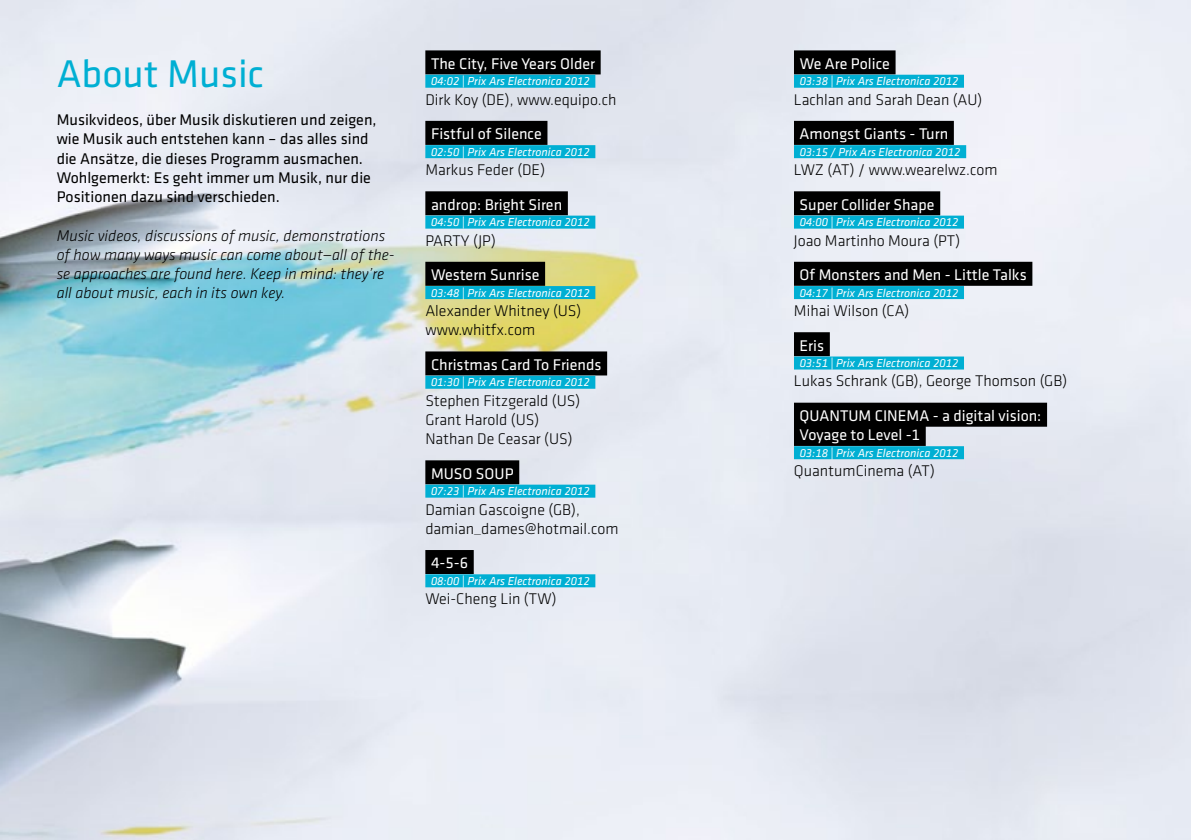
<style>
.page{position:relative;width:1191px;height:840px;background:#fff}
.page>*{position:absolute;margin:0;border:0;box-sizing:border-box;transform-origin:0 0}
.t1{font:40px "Klavika";color:#00afd3}
.t2{font:300 16px/19.2px "Klavika";color:#000}
.t3{font:16px/19.2px "Klavika";color:#fff}
.t4{font:16px/19.2px "Klavika";color:#000}
.t5{font:italic 300 16px/19.2px "Klavika";color:#000}
.t6{font:italic 12px "Klavika";color:#fff}
</style>
<div class="page">
<img style="left:0;top:0;width:1191px;height:839px">
<div style="left:425px;top:50px;width:175px;height:24px;background:#000"></div>
<div style="left:425px;top:75px;width:170px;height:13px;background:#00afd3"></div>
<div style="left:425px;top:121px;width:122px;height:24px;background:#000"></div>
<div style="left:425px;top:145px;width:170px;height:13px;background:#00afd3"></div>
<div style="left:425px;top:191px;width:143px;height:24px;background:#000"></div>
<div style="left:425px;top:215px;width:170px;height:13px;background:#00afd3"></div>
<div style="left:425px;top:261px;width:120px;height:24px;background:#000"></div>
<div style="left:425px;top:286px;width:170px;height:13px;background:#00afd3"></div>
<div style="left:425px;top:351px;width:182px;height:24px;background:#000"></div>
<div style="left:425px;top:375px;width:170px;height:13px;background:#00afd3"></div>
<div style="left:425px;top:460px;width:94px;height:24px;background:#000"></div>
<div style="left:425px;top:484px;width:170px;height:13px;background:#00afd3"></div>
<div style="left:425px;top:549px;width:49px;height:24px;background:#000"></div>
<div style="left:425px;top:574px;width:170px;height:13px;background:#00afd3"></div>
<div style="left:794px;top:50px;width:101px;height:24px;background:#000"></div>
<div style="left:794px;top:75px;width:170px;height:13px;background:#00afd3"></div>
<div style="left:794px;top:121px;width:160px;height:24px;background:#000"></div>
<div style="left:794px;top:145px;width:172px;height:13px;background:#00afd3"></div>
<div style="left:794px;top:191px;width:146px;height:24px;background:#000"></div>
<div style="left:794px;top:215px;width:170px;height:13px;background:#00afd3"></div>
<div style="left:794px;top:261px;width:238px;height:24px;background:#000"></div>
<div style="left:794px;top:286px;width:170px;height:13px;background:#00afd3"></div>
<div style="left:794px;top:332px;width:36px;height:24px;background:#000"></div>
<div style="left:794px;top:356px;width:170px;height:13px;background:#00afd3"></div>
<div style="left:794px;top:402px;width:253px;height:24px;background:#000"></div>
<div style="left:794px;top:421px;width:131px;height:24px;background:#000"></div>
<div style="left:794px;top:446px;width:170px;height:13px;background:#00afd3"></div>
<h1 class="t1" style="left:57px;top:52px;width:209px">About Music</h1>
<h2 class="t4" style="left:57px;top:110px;width:321px">Musikvideos, über Musik diskutieren und zeigen, wie Musik auch entstehen kann – das alles sind die Ansätze, die dieses Programm ausmachen.<br>Wohlgemerkt: Es geht immer um Musik, nur die Positionen dazu sind verschieden.</h2>
<h2 class="t5" style="left:57px;top:226px;width:339px">Music videos, discussions of music, demonstrations of how many ways music can come about—all of the&shy;se approaches are found here. Keep in mind: they’re all about music, each in its own key.</h2>
<h2 class="t3" style="left:431px;top:54px;width:165px">The City, Five Years Older</h2>
<p class="t6" style="left:431px;top:75px;width:160px">04:02 | Prix Ars Electronica 2012</p>
<h2 class="t2" style="left:425px;top:90px;width:193px">Dirk Koy (DE), www.equipo.ch</h2>
<h2 class="t3" style="left:431px;top:124px;width:112px">Fistful of Silence</h2>
<p class="t6" style="left:431px;top:145px;width:160px">02:50 | Prix Ars Electronica 2012</p>
<h2 class="t2" style="left:425px;top:160px;width:121px">Markus Feder (DE)</h2>
<h2 class="t3" style="left:431px;top:195px;width:133px">androp: Bright Siren</h2>
<p class="t6" style="left:431px;top:216px;width:160px">04:50 | Prix Ars Electronica 2012</p>
<h2 class="t2" style="left:425px;top:231px;width:72px">PARTY (JP)</h2>
<h2 class="t3" style="left:431px;top:265px;width:110px">Western Sunrise</h2>
<p class="t6" style="left:431px;top:286px;width:160px">03:48 | Prix Ars Electronica 2012</p>
<h2 class="t2" style="left:425px;top:301px;width:158px">Alexander Whitney (US) www.whitfx.com</h2>
<h2 class="t3" style="left:431px;top:355px;width:172px">Christmas Card To Friends</h2>
<p class="t6" style="left:431px;top:376px;width:160px">01:30 | Prix Ars Electronica 2012</p>
<h2 class="t2" style="left:425px;top:391px;width:156px">Stephen Fitzgerald (US)<br>Grant Harold (US)<br>Nathan De Ceasar (US)</h2>
<h2 class="t3" style="left:431px;top:464px;width:84px">MUSO SOUP</h2>
<p class="t6" style="left:431px;top:484px;width:160px">07:23 | Prix Ars Electronica 2012</p>
<h2 class="t2" style="left:425px;top:499px;width:195px">Damian Gascoigne (GB), damian_dames@hotmail.com</h2>
<h2 class="t3" style="left:431px;top:553px;width:39px">4-5-6</h2>
<p class="t6" style="left:431px;top:574px;width:160px">08:00 | Prix Ars Electronica 2012</p>
<h2 class="t2" style="left:425px;top:589px;width:133px">Wei-Cheng Lin (TW)</h2>
<h2 class="t3" style="left:799px;top:54px;width:92px">We Are Police</h2>
<p class="t6" style="left:799px;top:75px;width:160px">03:38 | Prix Ars Electronica 2012</p>
<h2 class="t2" style="left:794px;top:90px;width:190px">Lachlan and Sarah Dean (AU)</h2>
<h2 class="t3" style="left:799px;top:124px;width:150px">Amongst Giants - Turn</h2>
<p class="t6" style="left:799px;top:145px;width:162px">03:15 / Prix Ars Electronica 2012</p>
<h2 class="t2" style="left:794px;top:160px;width:205px">LWZ (AT) / www.wearelwz.com</h2>
<h2 class="t3" style="left:799px;top:195px;width:136px">Super Collider Shape</h2>
<p class="t6" style="left:799px;top:216px;width:160px">04:00 | Prix Ars Electronica 2012</p>
<h2 class="t2" style="left:794px;top:231px;width:168px">Joao Martinho Moura (PT)</h2>
<h2 class="t3" style="left:799px;top:265px;width:228px">Of Monsters and Men - Little Talks</h2>
<p class="t6" style="left:799px;top:286px;width:160px">04:17 | Prix Ars Electronica 2012</p>
<h2 class="t2" style="left:794px;top:301px;width:117px">Mihai Wilson (CA)</h2>
<h2 class="t3" style="left:799px;top:336px;width:26px">Eris</h2>
<p class="t6" style="left:799px;top:356px;width:160px">03:51 | Prix Ars Electronica 2012</p>
<h2 class="t2" style="left:794px;top:371px;width:275px">Lukas Schrank (GB), George Thomson (GB)</h2>
<h2 class="t3" style="left:799px;top:406px;width:243px">QUANTUM CINEMA - a digital vision:<br>Voyage to Level -1</h2>
<p class="t6" style="left:799px;top:446px;width:160px">03:18 | Prix Ars Electronica 2012</p>
<h2 class="t2" style="left:794px;top:461px;width:142px">QuantumCinema (AT)</h2>
</div>
